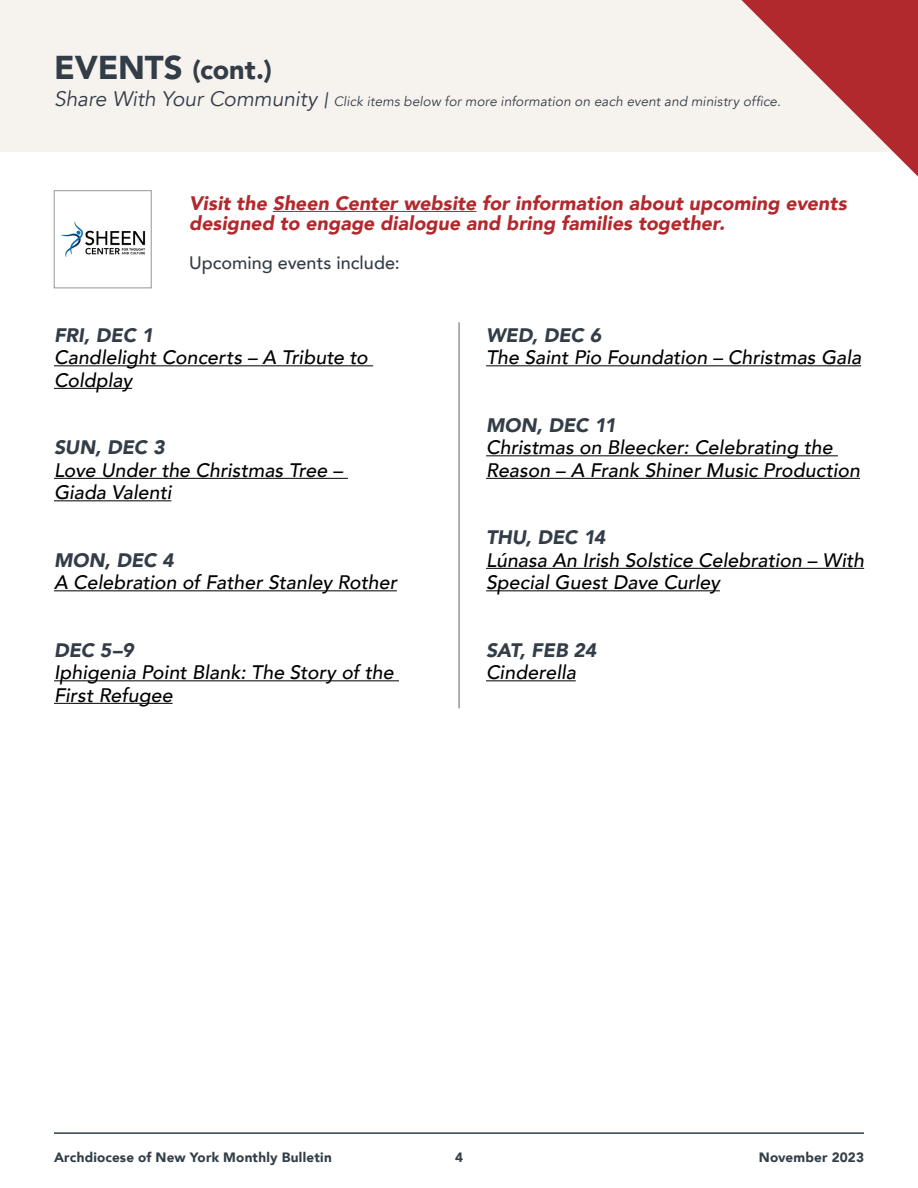
<style>
.page{position:relative;width:918px;height:1188px;background:#fff}
.page>*{position:absolute;margin:0;border:0;box-sizing:border-box;transform-origin:0 0}
.t1{font:900 27px "Avenir";color:#333d47}
.t2{font:italic 500 19.5px/22.5px "Avenir";letter-spacing:.005em;color:#000}
.t3{font:italic 900 19.5px/19.5px "Avenir";letter-spacing:.005em;color:#b2292d}
.t4{font:italic 900 19.5px "Avenir";letter-spacing:-.005em;color:#333d47}
.t5{font:500 18px "Avenir";color:#333d47}
.t6{font:italic 13.5px "Avenir";letter-spacing:.01em;color:#333d47}
.t7{font:900 13.5px "Avenir";letter-spacing:.015em;color:#323e48}
.s1{font-size:33px}
.s2{font-size:21px}
</style>
<div class="page">
<hr style="left:273px;top:211px;width:203px;height:1px;background:#b2292d">
<img style="left:61px;top:221px;width:85px;height:36px">
<div style="left:54px;top:190px;width:97px;height:98px;border:1px solid #939598"></div>
<hr style="left:54px;top:365px;width:319px;height:1px;background:#000">
<hr style="left:54px;top:388px;width:78px;height:1px;background:#000">
<hr style="left:54px;top:478px;width:294px;height:1px;background:#000">
<hr style="left:54px;top:500px;width:117px;height:1px;background:#000">
<hr style="left:54px;top:590px;width:343px;height:1px;background:#000">
<hr style="left:54px;top:680px;width:345px;height:1px;background:#000">
<hr style="left:54px;top:703px;width:119px;height:1px;background:#000">
<hr style="left:486px;top:365px;width:375px;height:1px;background:#000">
<hr style="left:486px;top:455px;width:352px;height:1px;background:#000">
<hr style="left:486px;top:478px;width:374px;height:1px;background:#000">
<hr style="left:486px;top:568px;width:378px;height:1px;background:#000">
<hr style="left:486px;top:590px;width:234px;height:1px;background:#000">
<hr style="left:486px;top:680px;width:90px;height:1px;background:#000">
<hr style="left:459px;top:322px;width:1px;height:386px;background:#939598">
<div style="left:0;top:0;width:918px;height:152px;background:#f6f2ee"></div>
<svg style="left:741px;top:0;width:177px;height:177px"></svg>
<hr style="left:54px;top:1132px;width:810px;height:2px;background:#323e48">
<h1 class="t1" style="left:54px;top:46px;width:219px"><span class="s1">EVENTS</span> (cont.)</h1>
<p class="t6" style="left:54px;top:93px;width:728px"><span class="s2">Share With Your Community |</span> Click items below for more information on each event and ministry office.</p>
<p class="t3" style="left:189px;top:193px;width:659px">Visit the Sheen Center website for information about upcoming events designed to engage dialogue and bring families together.</p>
<p class="t5" style="left:189px;top:247px;width:212px">Upcoming events include:</p>
<p class="t4" style="left:54px;top:319px;width:101px">FRI, DEC 1</p>
<p class="t2" style="left:54px;top:347px;width:315px">Candlelight Concerts – A Tribute to<br>Coldplay</p>
<p class="t4" style="left:54px;top:431px;width:112px">SUN, DEC 3</p>
<p class="t2" style="left:54px;top:459px;width:290px">Love Under the Christmas Tree –<br>Giada Valenti</p>
<p class="t4" style="left:54px;top:544px;width:121px">MON, DEC 4</p>
<p class="t2" style="left:54px;top:572px;width:344px">A Celebration of Father Stanley Rother</p>
<p class="t4" style="left:54px;top:634px;width:81px">DEC 5–9</p>
<p class="t2" style="left:54px;top:662px;width:341px">Iphigenia Point Blank: The Story of the<br>First Refugee</p>
<p class="t4" style="left:486px;top:319px;width:117px">WED, DEC 6</p>
<p class="t2" style="left:486px;top:347px;width:377px">The Saint Pio Foundation – Christmas Gala</p>
<p class="t4" style="left:486px;top:409px;width:131px">MON, DEC 11</p>
<p class="t2" style="left:486px;top:437px;width:375px">Christmas on Bleecker: Celebrating the<br>Reason – A Frank Shiner Music Production</p>
<p class="t4" style="left:486px;top:522px;width:121px">THU, DEC 14</p>
<p class="t2" style="left:486px;top:549px;width:379px">Lúnasa An Irish Solstice Celebration – With<br>Special Guest Dave Curley</p>
<p class="t4" style="left:486px;top:634px;width:112px">SAT, FEB 24</p>
<p class="t2" style="left:486px;top:662px;width:91px">Cinderella</p>
<p class="t7" style="left:54px;top:1146px;width:279px">Archdiocese of New York Monthly Bulletin</p>
<p class="t7" style="left:455px;top:1146px;width:9px">4</p>
<p class="t7" style="left:759px;top:1146px;width:107px">November 2023</p>
</div>
